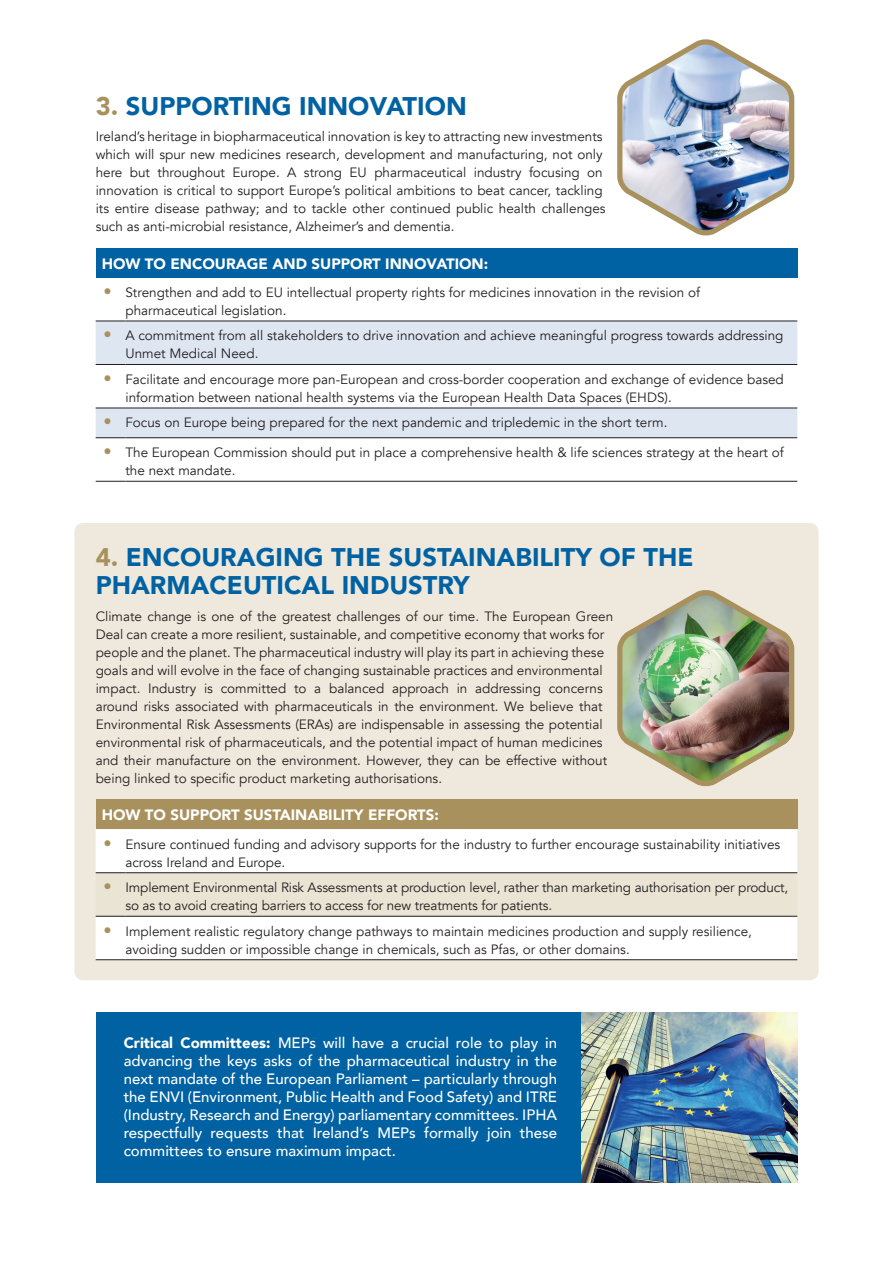
<style>
.page{position:relative;width:893px;height:1263px;background:#fff}
.page>*{position:absolute;margin:0;border:0;box-sizing:border-box;transform-origin:0 0}
.t1{font:900 25.5px/28.5px "Avenir";color:#0062a3}
.t2{font:500 15px/18px "Avenir";color:#fff;text-align:justify}
.t3{font:900 15px "Avenir";color:#fff}
.t4{font:13.5px/18px "Avenir";color:#231f20}
.s1{color:#a9915d}
.s2{font-weight:900;font-size:16.5px;color:#a9915d}
.s3{font-weight:900}
</style>
<div class="page">
<div style="left:96px;top:248px;width:701px;height:29px;background:#0062a3"></div>
<svg style="left:96px;top:322px;width:701px;height:115px;fill:#dee6f2"></svg>
<svg style="left:96px;top:321px;width:29px;height:1px"></svg>
<hr style="left:125px;top:321px;width:672px;height:1px;background:#231f20">
<svg style="left:96px;top:364px;width:29px;height:1px"></svg>
<hr style="left:125px;top:364px;width:672px;height:1px;background:#231f20">
<svg style="left:96px;top:408px;width:29px;height:1px"></svg>
<hr style="left:125px;top:408px;width:672px;height:1px;background:#231f20">
<svg style="left:96px;top:437px;width:29px;height:1px"></svg>
<hr style="left:125px;top:437px;width:672px;height:1px;background:#231f20">
<svg style="left:96px;top:481px;width:29px;height:1px"></svg>
<hr style="left:125px;top:481px;width:672px;height:1px;background:#231f20">
<div style="left:96px;top:1012px;width:701px;height:170px;background:#0062a3"></div>
<img style="left:582px;top:1012px;width:215px;height:170px">
<img style="left:617px;top:39px;width:178px;height:197px">
<div style="left:74px;top:523px;width:745px;height:457px;background:#efe9dd;border-radius:9px"></div>
<div style="left:96px;top:799px;width:701px;height:30px;background:#a9915d"></div>
<div style="left:96px;top:829px;width:701px;height:130px;background:#fff"></div>
<div style="left:96px;top:872px;width:701px;height:45px;background:#eae4d4"></div>
<hr style="left:125px;top:916px;width:672px;height:1px;background:#231f20">
<svg style="left:96px;top:959px;width:29px;height:1px"></svg>
<hr style="left:125px;top:959px;width:672px;height:1px;background:#231f20">
<img style="left:617px;top:590px;width:178px;height:197px">
<h1 class="t1" style="left:96px;top:91px;width:373px"><span class="s1">3.</span> SUPPORTING INNOVATION</h1>
<p class="t4" style="left:96px;top:128px;width:512px">Ireland’s heritage in biopharmaceutical innovation is key to attracting new investments which will spur new medicines research, development and manufacturing, not only here but throughout Europe. A strong EU pharmaceutical industry focusing on innovation is critical to support Europe’s political ambitions to beat cancer, tackling its entire disease pathway; and to tackle other continued public health challenges such as anti-microbial resistance, Alzheimer’s and dementia.</p>
<p class="t3" style="left:102px;top:251px;width:388px">HOW TO ENCOURAGE AND SUPPORT INNOVATION:</p>
<p class="t4" style="left:125px;top:284px;width:576px;text-indent:-22px"><span class="s2">•</span> Strengthen and add to EU intellectual property rights for medicines innovation in the revision of pharmaceutical legislation.</p>
<p class="t4" style="left:125px;top:327px;width:659px;text-indent:-22px"><span class="s2">•</span> A commitment from all stakeholders to drive innovation and achieve meaningful progress towards addressing<br>Unmet Medical Need.</p>
<p class="t4" style="left:125px;top:371px;width:660px;text-indent:-22px"><span class="s2">•</span> Facilitate and encourage more pan-European and cross-border cooperation and exchange of evidence based information between national health systems via the European Health Data Spaces (EHDS).</p>
<p class="t4" style="left:103px;top:414px;width:565px"><span class="s2">•</span> Focus on Europe being prepared for the next pandemic and tripledemic in the short term.</p>
<p class="t4" style="left:125px;top:444px;width:660px;text-indent:-22px"><span class="s2">•</span> The European Commission should put in place a comprehensive health &amp; life sciences strategy at the heart of the next mandate.</p>
<h1 class="t1" style="left:96px;top:542px;width:599px"><span class="s1">4.</span> ENCOURAGING THE SUSTAINABILITY OF THE<br>PHARMACEUTICAL INDUSTRY</h1>
<p class="t4" style="left:96px;top:607px;width:519px">Climate change is one of the greatest challenges of our time. The European Green Deal can create a more resilient, sustainable, and competitive economy that works for people and the planet. The pharmaceutical industry will play its part in achieving these goals and will evolve in the face of changing sustainable practices and environmental impact. Industry is committed to a balanced approach in addressing concerns around risks associated with pharmaceuticals in the environment. We believe that Environmental Risk Assessments (ERAs) are indispensable in assessing the potential environmental risk of pharmaceuticals, and the potential impact of human medicines and their manufacture on the environment. However, they can be effective without being linked to specific product marketing authorisations.</p>
<p class="t3" style="left:102px;top:802px;width:339px">HOW TO SUPPORT SUSTAINABILITY EFFORTS:</p>
<p class="t4" style="left:125px;top:835px;width:656px;text-indent:-22px"><span class="s2">•</span> Ensure continued funding and advisory supports for the industry to further encourage sustainability initiatives across Ireland and Europe.</p>
<p class="t4" style="left:125px;top:879px;width:664px;text-indent:-22px"><span class="s2">•</span> Implement Environmental Risk Assessments at production level, rather than marketing authorisation per product, so as to avoid creating barriers to access for new treatments for patients.</p>
<p class="t4" style="left:125px;top:922px;width:628px;text-indent:-22px"><span class="s2">•</span> Implement realistic regulatory change pathways to maintain medicines production and supply resilience, avoiding sudden or impossible change in chemicals, such as Pfas, or other domains.</p>
<p class="t2" style="left:124px;top:1033px;width:435px"><span class="s3">Critical Committees:</span> MEPs will have a crucial role to play in advancing the keys asks of the pharmaceutical industry in the next mandate of the European Parliament – particularly through the ENVI (Environment, Public Health and Food Safety) and ITRE (Industry, Research and Energy) parliamentary committees. IPHA respectfully requests that Ireland’s MEPs formally join these committees to ensure maximum impact.</p>
</div>
